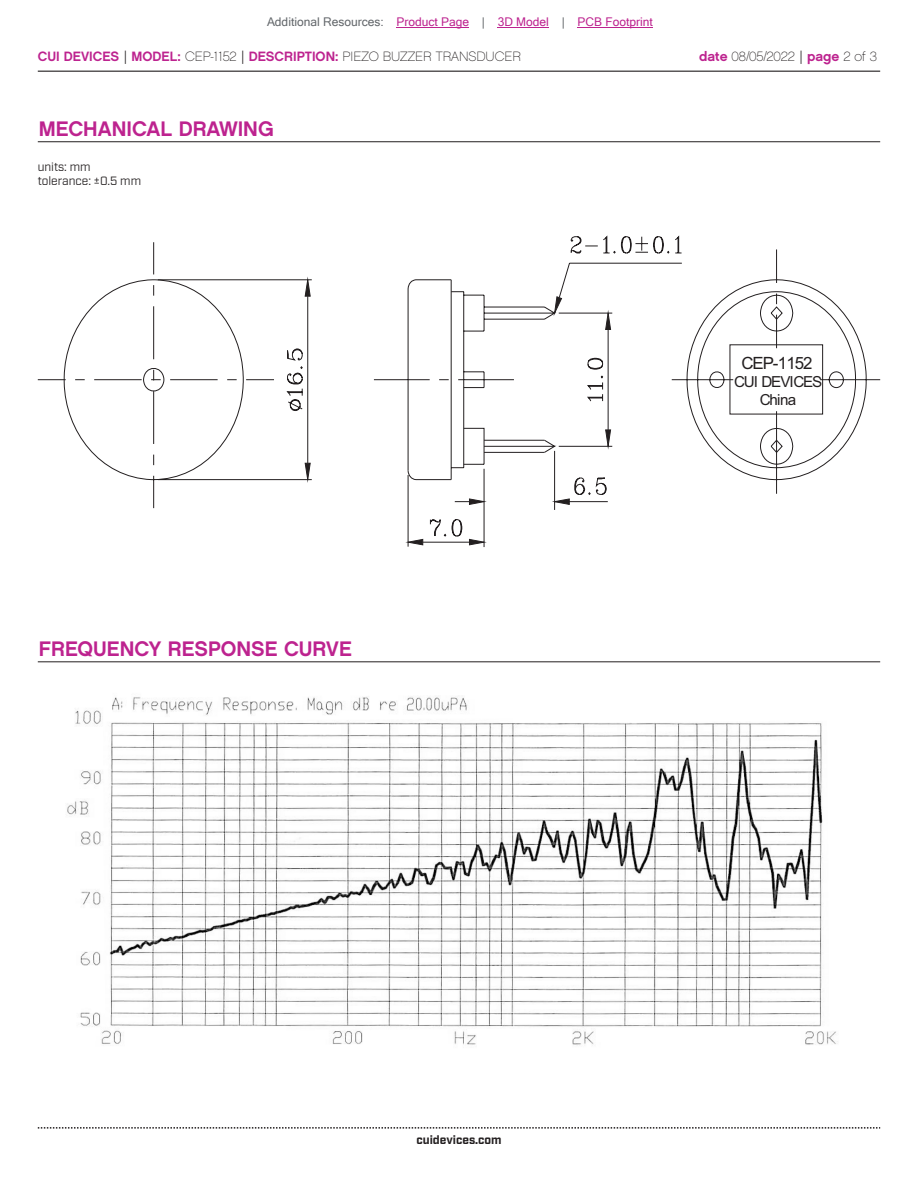
<style>
.page{position:relative;width:918px;height:1188px;background:#fff}
.page>*{position:absolute;margin:0;border:0;box-sizing:border-box;transform-origin:0 0}
.t1{font:21px "Chalet New York Nineteen Sixty";color:#bd238f}
.t2{font:16.95px "Arial";letter-spacing:-.06em;color:#231f20}
.t3{font:15.15px/18.6px "Arial";letter-spacing:-.07em;color:#231f20;text-align:center}
.t4{font:13.5px "Chalet Paris Nineteen Sixty";color:#231f20}
.t5{font:12px "Microsoft Sans Serif";color:#bd238f}
.t6{font:12px/14.4px "Industry";color:#231f20}
.t7{font:700 12px "Industry";color:#231f20}
.s1{color:#63676b}
.s2{font-family:"Chalet New York Nineteen Sixty";color:#bd238f}
.s3{font-family:"Industry"}
</style>
<div class="page">
<hr style="left:38px;top:71px;width:842px;height:1px;background:#231f20">
<svg style="left:38px;top:1127px;width:842px;height:2px"></svg>
<hr style="left:38px;top:141px;width:842px;height:1px;background:#231f20">
<hr style="left:38px;top:661px;width:842px;height:1px;background:#231f20">
<svg style="left:38px;top:279px;width:266px;height:206px"></svg>
<svg style="left:304px;top:277px;width:8px;height:206px"></svg>
<svg style="left:405px;top:452px;width:203px;height:95px"></svg>
<svg style="left:373px;top:236px;width:307px;height:216px"></svg>
<svg style="left:553px;top:296px;width:10px;height:23px"></svg>
<svg style="left:605px;top:249px;width:275px;height:246px"></svg>
<svg style="left:729px;top:306px;width:95px;height:148px"></svg>
<img style="left:67px;top:697px;width:771px;height:348px">
<hr style="left:397px;top:27px;width:72px;height:1px;background:#bd238f">
<hr style="left:498px;top:27px;width:51px;height:1px;background:#bd238f">
<hr style="left:578px;top:27px;width:75px;height:1px;background:#bd238f">
<p class="t5" style="left:267px;top:15px;width:387px"><span class="s1">Additional Resources:</span> Product Page <span class="s1">|</span> 3D Model <span class="s1">|</span> PCB Footprint</p>
<p class="t4" style="left:38px;top:48px;width:485px"><span class="s2">CUI DEVICES</span> <span class="s3">|</span> <span class="s2">MODEL:</span> CEP-1152 <span class="s3">|</span> <span class="s2">DESCRIPTION:</span> PIEZO BUZZER TRANSDUCER</p>
<p class="t4" style="left:699px;top:48px;width:179px"><span class="s2">date</span> 08/05/2022 <span class="s3">|</span> <span class="s2">page</span> 2 of 3</p>
<h1 class="t1" style="left:39px;top:115px;width:236px">MECHANICAL DRAWING</h1>
<p class="t6" style="left:38px;top:160px;width:105px">units: mm tolerance: ±0.5 mm</p>
<h1 class="t1" style="left:39px;top:635px;width:314px">FREQUENCY RESPONSE CURVE</h1>
<p class="t7" style="left:416px;top:1132px;width:87px">cuidevices.com</p>
<p class="t2" style="left:742px;top:351px;width:72px">CEP-1152</p>
<p class="t3" style="left:734px;top:372px;width:90px">CUI DEVICES<br>China</p>
</div>
